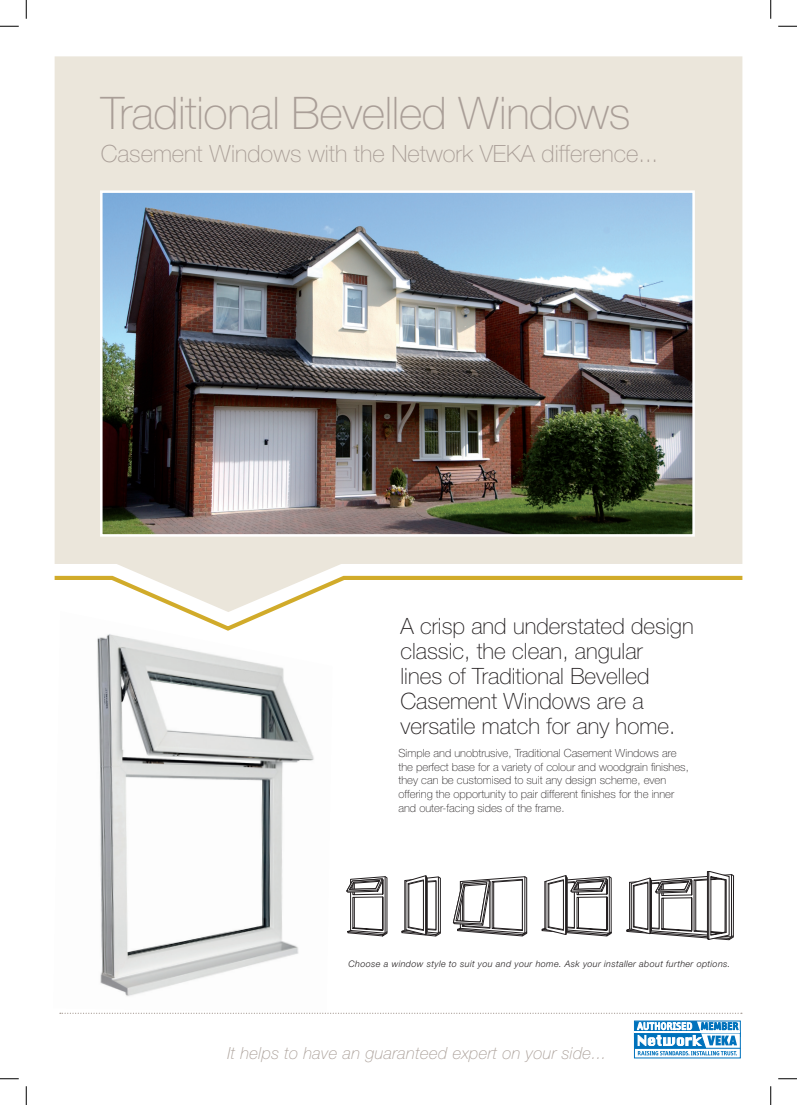
<style>
.page{position:relative;width:797px;height:1105px;background:#fff}
.page>*{position:absolute;margin:0;border:0;box-sizing:border-box;transform-origin:0 0}
.t1{font:100 45px "Helvetica Neue LT Std";letter-spacing:-.01em;color:#a99e97}
.t2{font:100 23.75px "Helvetica Neue LT Std";color:#a99e97}
.t3{font:100 22.5px/25px "Helvetica Neue LT Std";color:#231f20}
.t4{font:italic 100 16.75px "Helvetica Neue LT Std";letter-spacing:.02em;color:#a99e97}
.t5{font:100 11.25px/13.8px "Helvetica Neue LT Std";color:#231f20}
.t6{font:italic 300 9px "Helvetica Neue LT Std";letter-spacing:.04em;color:#231f20}
</style>
<div class="page">
<img style="left:60px;top:634px;width:271px;height:379px">
<div style="left:55px;top:56px;width:687px;height:518px;background:#ebe6db"></div>
<svg style="left:54px;top:574px;width:689px;height:57px"></svg>
<img style="left:103px;top:193px;width:589px;height:341px">
<div style="left:100px;top:190px;width:595px;height:347px;border:2px solid #fff"></div>
<svg style="left:453px;top:876px;width:74px;height:60px"></svg>
<svg style="left:346px;top:876px;width:41px;height:60px"></svg>
<svg style="left:401px;top:875px;width:39px;height:61px"></svg>
<div style="left:426px;top:877px;width:1px;height:55px;border:1px solid #231f20"></div>
<svg style="left:542px;top:871px;width:191px;height:69px"></svg>
<svg style="left:738px;top:1021px;width:2px;height:10px"></svg>
<svg style="left:634px;top:1033px;width:106px;height:25px"></svg>
<hr style="left:634px;top:1048px;width:106px;height:1px;background:#0072bc">
<svg style="left:634px;top:1021px;width:104px;height:34px"></svg>
<hr style="left:635px;top:1031px;width:105px;height:2px;background:#fff">
<svg style="left:60px;top:1013px;width:682px;height:1px"></svg>
<svg style="left:0;top:25px;width:19px;height:2px"></svg>
<svg style="left:778px;top:25px;width:19px;height:2px"></svg>
<svg style="left:0;top:1078px;width:19px;height:1px"></svg>
<svg style="left:778px;top:1078px;width:19px;height:1px"></svg>
<svg style="left:25px;top:0;width:2px;height:19px"></svg>
<svg style="left:25px;top:1086px;width:2px;height:19px"></svg>
<svg style="left:770px;top:0;width:1px;height:19px"></svg>
<svg style="left:770px;top:1086px;width:1px;height:19px"></svg>
<h1 class="t1" style="left:101px;top:87px;width:531px">Traditional Bevelled Windows</h1>
<h2 class="t2" style="left:101px;top:139px;width:559px">Casement Windows with the Network VEKA difference...</h2>
<h3 class="t3" style="left:400px;top:613px;width:295px">A crisp and understated design classic, the clean, angular<br>lines of Traditional Bevelled<br>Casement Windows are a versatile match for any home.</h3>
<p class="t5" style="left:398px;top:746px;width:292px">Simple and unobtrusive, Traditional Casement Windows are the perfect base for a variety of colour and woodgrain finishes, they can be customised to suit any design scheme, even offering the opportunity to pair different finishes for the inner and outer-facing sides of the frame.</p>
<p class="t6" style="left:348px;top:959px;width:383px">Choose a window style to suit you and your home. Ask your installer about further options.</p>
<h3 class="t4" style="left:227px;top:1043px;width:380px">It helps to have an guaranteed expert on your side...</h3>
</div>
